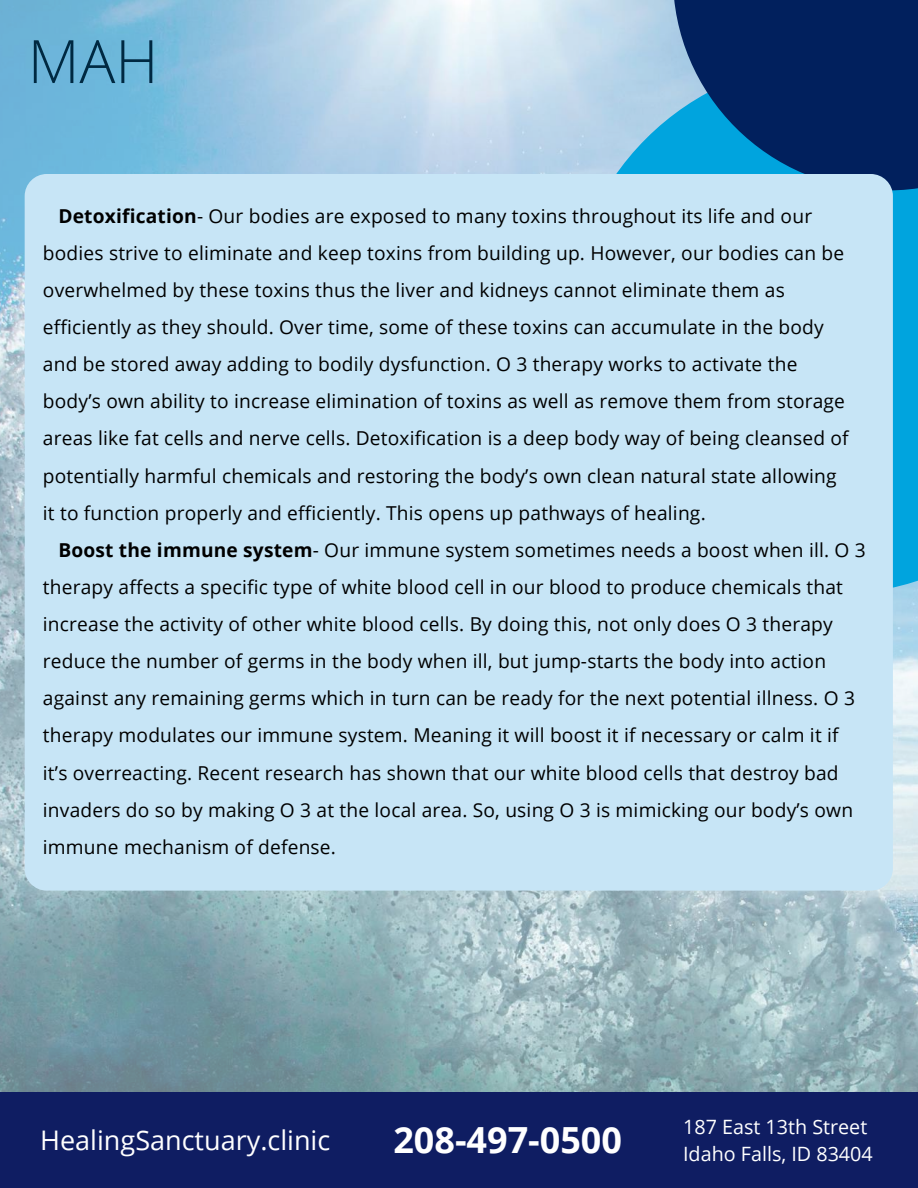
<style>
.page{position:relative;width:918px;height:1188px;background:#fff}
.page>*{position:absolute;margin:0;border:0;box-sizing:border-box;transform-origin:0 0}
.t1{font:300 59.85px "Open Sans";color:#002942}
.t2{font:700 36px "Open Sans";color:#fff}
.t3{font:27px "Open Sans";color:#fff}
.t4{font:19.8px/27.2px "Open Sans";color:#fff}
.t5{font:19.2px/37.2px "Open Sans";letter-spacing:.01em;color:#000}
.s1{font-weight:700}
</style>
<div class="page">
<img style="left:0;top:0;width:918px;height:1092px">
<svg style="left:532px;top:0;width:141px;height:174px;background:#c2daec"></svg>
<svg style="left:568px;top:61px;width:350px;height:533px;background:#55b9e2"></svg>
<div style="left:0;top:1092px;width:918px;height:96px;background:#0f1d62"></div>
<svg style="left:673px;top:0;width:245px;height:190px;background:#083974"></svg>
<div style="left:25px;top:174px;width:868px;height:717px;background:#c7e5f6;border-radius:22px"></div>
<h1 class="t1" style="left:28px;top:20px;width:132px">MAH</h1>
<p class="t5" style="left:43px;top:197px;width:807px;text-indent:16px"><span class="s1">Detoxification</span>- Our bodies are exposed to many toxins throughout its life and our bodies strive to eliminate and keep toxins from building up. However, our bodies can be overwhelmed by these toxins thus the liver and kidneys cannot eliminate them as efficiently as they should. Over time, some of these toxins can accumulate in the body and be stored away adding to bodily dysfunction. O 3 therapy works to activate the body’s own ability to increase elimination of toxins as well as remove them from storage areas like fat cells and nerve cells. Detoxification is a deep body way of being cleansed of potentially harmful chemicals and restoring the body’s own clean natural state allowing it to function properly and efficiently. This opens up pathways of healing.</p>
<p class="t5" style="left:43px;top:531px;width:824px;text-indent:16px"><span class="s1">Boost the immune system</span>- Our immune system sometimes needs a boost when ill. O 3 therapy affects a specific type of white blood cell in our blood to produce chemicals that increase the activity of other white blood cells. By doing this, not only does O 3 therapy reduce the number of germs in the body when ill, but jump-starts the body into action against any remaining germs which in turn can be ready for the next potential illness. O 3 therapy modulates our immune system. Meaning it will boost it if necessary or calm it if it’s overreacting. Recent research has shown that our white blood cells that destroy bad invaders do so by making O 3 at the local area. So, using O 3 is mimicking our body’s own immune mechanism of defense.</p>
<h3 class="t3" style="left:40px;top:1121px;width:292px">HealingSanctuary.clinic</h3>
<h2 class="t2" style="left:393px;top:1115px;width:230px">208-497-0500</h2>
<p class="t4" style="left:683px;top:1112px;width:191px">187 East 13th Street<br>Idaho Falls, ID 83404</p>
</div>
